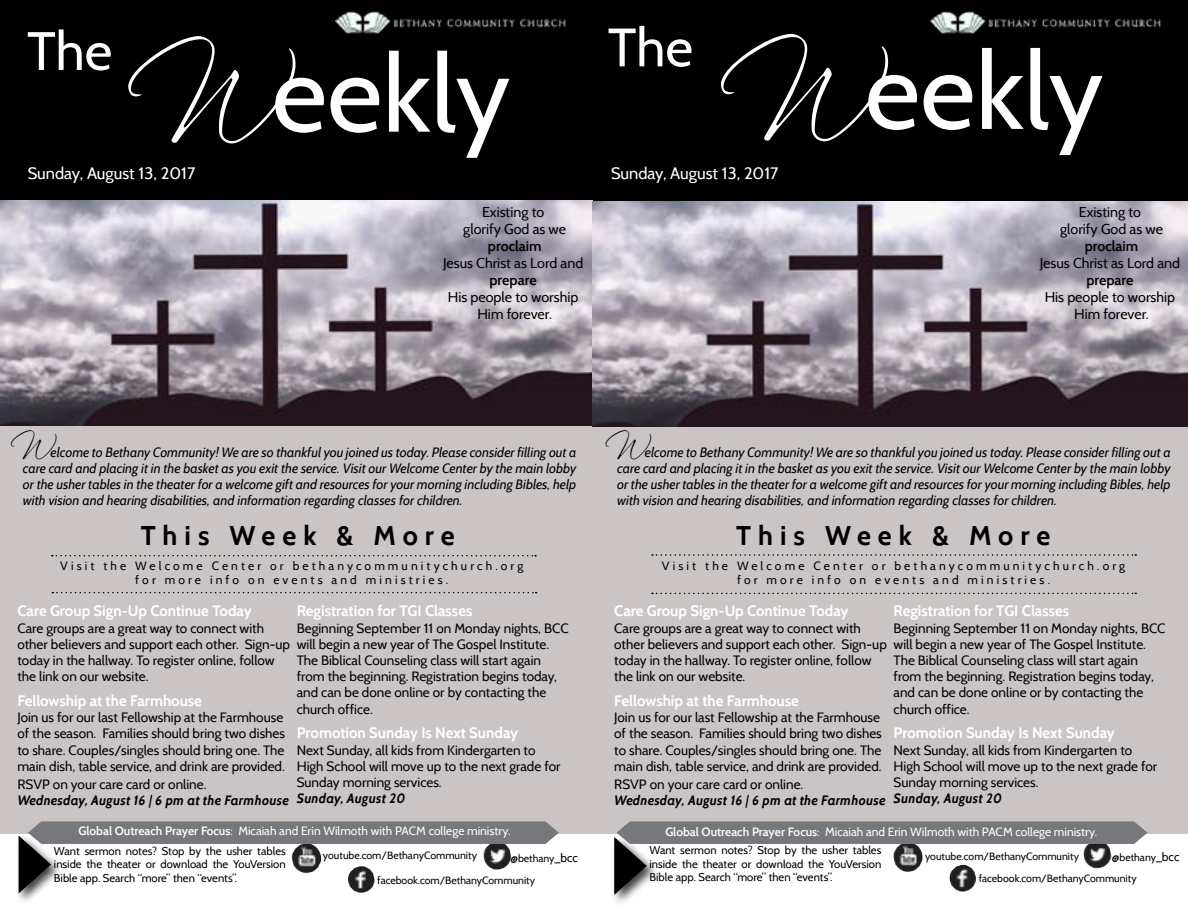
<style>
.page{position:relative;width:1188px;height:918px;background:#fff}
.page>*{position:absolute;margin:0;border:0;box-sizing:border-box;transform-origin:0 0}
.t1{font:108px "Cabin";color:#fff}
.t2{font:54px "Cabin";letter-spacing:-.005em;color:#fff}
.t3{font:36px "Scriptina Pro";color:#000}
.t4{font:700 27px "Cabin";letter-spacing:.26em;color:#000}
.t5{font:16.5px "Cabin";color:#fff}
.t6{font:700 15px "Cabin";color:#fff}
.t7{font:14.25px/17.1px "Cabin";color:#000;text-align:center}
.t8{font:600 14.25px "Cabin";color:#000}
.t9{font:13.5px/16.2px "Cabin";color:#000}
.t10{font:italic 13.5px/16.2px "Cabin";color:#000;text-align:justify}
.t11{font:italic 700 13.5px "Cabin";color:#000}
.t12{font:12px/14.4px "Cabin";letter-spacing:.26em;color:#000;text-align:center}
.t13{font:12px "Cabin";color:#fff}
.t14{font:11.25px/13.5px "Cabin";color:#000;text-align:justify}
.t15{font:10.5px "Cabin";color:#000}
.s1{font-family:"Scriptina Pro";font-size:132px}
.s2{font-weight:600}
.s3{font-size:12px}
</style>
<div class="page">
<div style="left:594px;top:426px;width:594px;height:408px;background:#cac5c4"></div>
<div style="left:0;top:426px;width:594px;height:408px;background:#cac5c4"></div>
<svg style="left:52px;top:555px;width:484px;height:1px"></svg>
<svg style="left:52px;top:592px;width:485px;height:1px"></svg>
<svg style="left:652px;top:554px;width:484px;height:2px"></svg>
<svg style="left:652px;top:593px;width:484px;height:1px"></svg>
<div style="left:15px;top:834px;width:48px;height:72px;background:#000;opacity:.75"></div>
<div style="left:611px;top:835px;width:48px;height:72px;background:#000;opacity:.75"></div>
<svg style="left:17px;top:821px;width:542px;height:75px"></svg>
<svg style="left:613px;top:821px;width:535px;height:76px"></svg>
<div style="left:0;top:0;width:594px;height:201px;background:#000"></div>
<img style="left:336px;top:11px;width:231px;height:23px">
<div style="left:594px;top:0;width:594px;height:201px;background:#000"></div>
<img style="left:1px;top:201px;width:1187px;height:225px">
<h2 class="t2" style="left:608px;top:14px;width:87px">The</h2>
<h2 class="t2" style="left:27px;top:18px;width:87px">The</h2>
<h1 class="t1" style="left:168px;top:28px;width:344px"><span class="s1">W</span>eekly</h1>
<h1 class="t1" style="left:760px;top:25px;width:344px"><span class="s1">W</span>eekly</h1>
<p class="t5" style="left:28px;top:163px;width:169px">Sunday, August 13, 2017</p>
<p class="t5" style="left:611px;top:163px;width:169px">Sunday, August 13, 2017</p>
<p class="t7" style="left:463px;top:203px;width:104px">Existing to glorify God as we</p>
<p class="t8" style="left:488px;top:237px;width:55px">proclaim</p>
<p class="t7" style="left:443px;top:254px;width:142px">Jesus Christ as Lord and</p>
<p class="t8" style="left:490px;top:272px;width:49px">prepare</p>
<p class="t7" style="left:448px;top:289px;width:132px">His people to worship<br>Him forever.</p>
<p class="t7" style="left:1060px;top:203px;width:104px">Existing to glorify God as we</p>
<p class="t8" style="left:1085px;top:237px;width:55px">proclaim</p>
<p class="t7" style="left:1040px;top:254px;width:142px">Jesus Christ as Lord and</p>
<p class="t8" style="left:1086px;top:272px;width:49px">prepare</p>
<p class="t7" style="left:1045px;top:289px;width:132px">His people to worship<br>Him forever.</p>
<h3 class="t3" style="left:22px;top:426px;width:29px">W</h3>
<p class="t10" style="left:23px;top:444px;width:555px;text-indent:28px">elcome to Bethany Community! We are so thankful you joined us today. Please consider filling out a care card and placing it in the basket as you exit the service. Visit our Welcome Center by the main lobby or the usher tables in the theater for a welcome gift and resources for your morning including Bibles, help with vision and hearing disabilities, and information regarding classes for children.</p>
<h3 class="t4" style="left:141px;top:519px;width:316px">This Week &amp; More</h3>
<p class="t12" style="left:60px;top:558px;width:465px">Visit the Welcome Center or bethanycommunitychurch.org for more info on events and ministries.</p>
<p class="t6" style="left:17px;top:602px;width:236px">Care Group Sign-Up Continue Today</p>
<p class="t9" style="left:17px;top:620px;width:274px">Care groups are a great way to connect with other believers and support each other. Sign-up today in the hallway. To register online, follow the link on our website.</p>
<p class="t6" style="left:17px;top:692px;width:186px">Fellowship at the Farmhouse</p>
<p class="t9" style="left:17px;top:709px;width:269px">Join us for our last Fellowship at the Farmhouse of the season. Families should bring two dishes to share. Couples/singles should bring one. The main dish, table service, and drink are provided.</p>
<p class="t9" style="left:17px;top:776px;width:191px">RSVP on your care card or online.</p>
<p class="t11" style="left:17px;top:792px;width:273px">Wednesday, August 16 | 6 pm at the Farmhouse</p>
<p class="t6" style="left:297px;top:602px;width:177px">Registration for TGI Classes</p>
<p class="t9" style="left:297px;top:620px;width:273px">Beginning September 11 on Monday nights, BCC will begin a new year of The Gospel Institute.<br>The Biblical Counseling class will start again from the beginning. Registration begins today, and can be done online or by contacting the church office.</p>
<p class="t6" style="left:297px;top:724px;width:223px">Promotion Sunday Is Next Sunday</p>
<p class="t9" style="left:297px;top:742px;width:265px">Next Sunday, all kids from Kindergarten to<br>High School will move up to the next grade for<br>Sunday morning services.</p>
<p class="t11" style="left:297px;top:790px;width:110px">Sunday, August 20</p>
<p class="t13" style="left:79px;top:823px;width:433px"><span class="s2">Global Outreach Prayer Focus</span>: Micaiah and Erin Wilmoth with PACM college ministry.</p>
<p class="t14" style="left:54px;top:844px;width:233px">Want sermon notes? Stop by the usher tables inside the theater or download the YouVersion Bible app. Search “more” then “events”.</p>
<p class="t15" style="left:510px;top:852px;width:69px">@bethany_<span class="s3">bcc</span></p>
<p class="t15" style="left:323px;top:849px;width:156px">youtube.com/BethanyCommunity</p>
<p class="t15" style="left:377px;top:874px;width:159px">facebook.com/BethanyCommunity</p>
<h3 class="t3" style="left:617px;top:426px;width:29px">W</h3>
<p class="t10" style="left:617px;top:444px;width:555px;text-indent:28px">elcome to Bethany Community! We are so thankful you joined us today. Please consider filling out a care card and placing it in the basket as you exit the service. Visit our Welcome Center by the main lobby or the usher tables in the theater for a welcome gift and resources for your morning including Bibles, help with vision and hearing disabilities, and information regarding classes for children.</p>
<h3 class="t4" style="left:736px;top:519px;width:316px">This Week &amp; More</h3>
<p class="t12" style="left:662px;top:558px;width:465px">Visit the Welcome Center or bethanycommunitychurch.org for more info on events and ministries.</p>
<p class="t6" style="left:614px;top:602px;width:236px">Care Group Sign-Up Continue Today</p>
<p class="t9" style="left:614px;top:620px;width:274px">Care groups are a great way to connect with other believers and support each other. Sign-up today in the hallway. To register online, follow the link on our website.</p>
<p class="t6" style="left:614px;top:692px;width:186px">Fellowship at the Farmhouse</p>
<p class="t9" style="left:614px;top:709px;width:269px">Join us for our last Fellowship at the Farmhouse of the season. Families should bring two dishes to share. Couples/singles should bring one. The main dish, table service, and drink are provided.</p>
<p class="t9" style="left:614px;top:776px;width:191px">RSVP on your care card or online.</p>
<p class="t11" style="left:614px;top:792px;width:273px">Wednesday, August 16 | 6 pm at the Farmhouse</p>
<p class="t6" style="left:894px;top:602px;width:177px">Registration for TGI Classes</p>
<p class="t9" style="left:894px;top:620px;width:273px">Beginning September 11 on Monday nights, BCC will begin a new year of The Gospel Institute.<br>The Biblical Counseling class will start again from the beginning. Registration begins today, and can be done online or by contacting the church office.</p>
<p class="t6" style="left:894px;top:724px;width:223px">Promotion Sunday Is Next Sunday</p>
<p class="t9" style="left:894px;top:742px;width:265px">Next Sunday, all kids from Kindergarten to<br>High School will move up to the next grade for<br>Sunday morning services.</p>
<p class="t11" style="left:894px;top:790px;width:110px">Sunday, August 20</p>
<p class="t13" style="left:665px;top:824px;width:433px"><span class="s2">Global Outreach Prayer Focus</span>: Micaiah and Erin Wilmoth with PACM college ministry.</p>
<p class="t14" style="left:650px;top:844px;width:233px">Want sermon notes? Stop by the usher tables inside the theater or download the YouVersion Bible app. Search “more” then “events”.</p>
<p class="t15" style="left:925px;top:849px;width:156px">youtube.com/BethanyCommunity</p>
<p class="t15" style="left:1112px;top:851px;width:69px">@bethany_<span class="s3">bcc</span></p>
<p class="t15" style="left:979px;top:872px;width:159px">facebook.com/BethanyCommunity</p>
</div>
